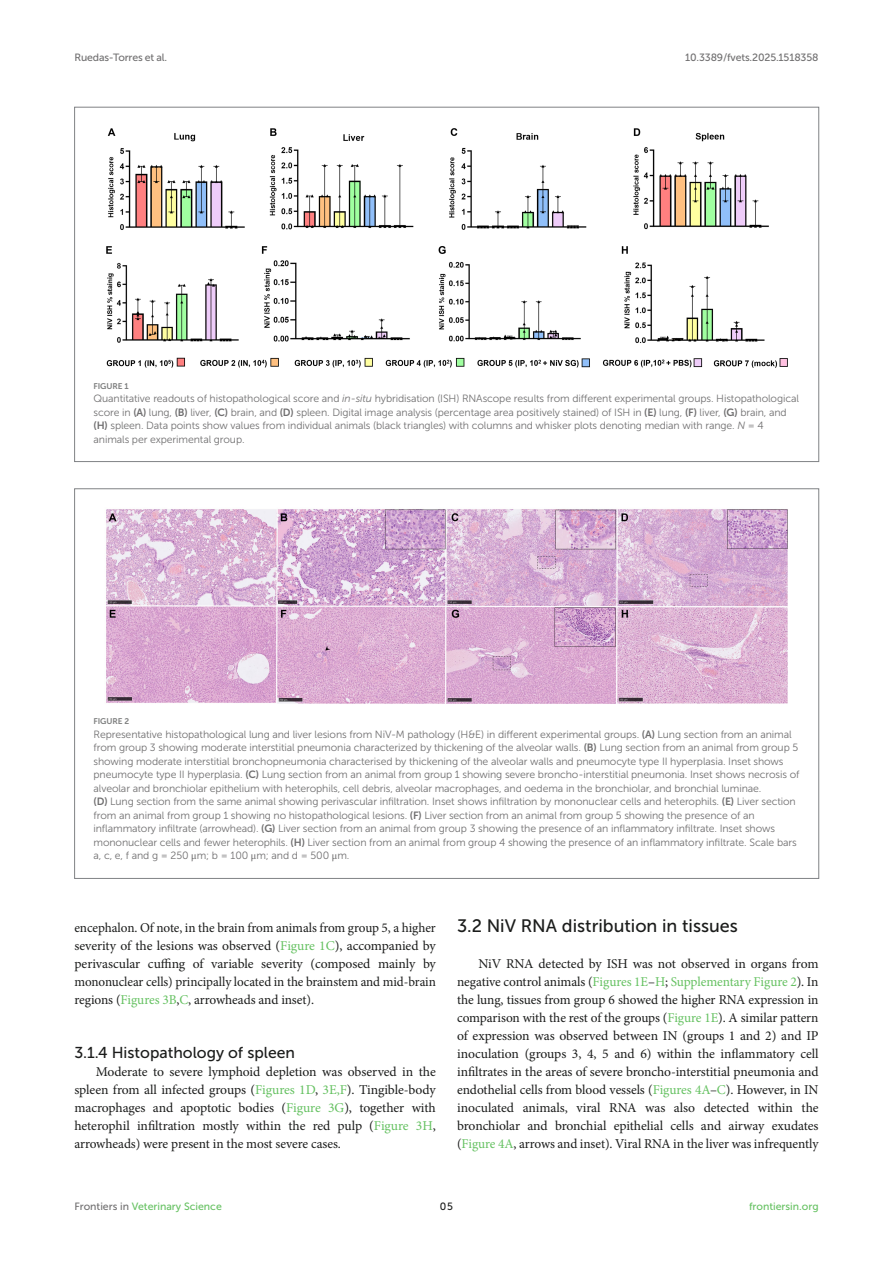
<style>
.page{position:relative;width:893px;height:1263px;background:#fff}
.page>*{position:absolute;margin:0;border:0;box-sizing:border-box;transform-origin:0 0}
.HEAD_2{font:18px "Museo Sans 500";color:#1b1c1b}
.HEAD_3{font:15.75px "Museo Sans 500";color:#1b1c1b}
.TEXT{font:13.5px/18px "Minion Pro";letter-spacing:-.005em;color:#1b1c1b;text-align:justify}
.FIG_LEG{font:10.5px/13.5px "Museo Sans 300";letter-spacing:-.01em;color:#706f70}
.t1{font:10.5px "Museo Sans 500";letter-spacing:-.015em;color:#706f70}
.t2{font:10.5px "Museo Sans 500";color:#65c161}
.t3{font:10.5px "Museo Sans 500";color:#1b1c1b}
.FIG_HD{font:8.25px "Museo Sans 700";letter-spacing:-.01em;color:#7e7f7f}
.s1{font-style:italic}
.s2{font-family:"Museo Sans 700"}
.s3{font-family:"STIX General"}
.s4{color:#65c161}
.s5{color:#706f70}
</style>
<div class="page">
<img style="left:106px;top:128px;width:682px;height:240px">
<img style="left:106px;top:509px;width:682px;height:195px">
<p class="t1" style="left:74px;top:52px;width:94px">Ruedas-Torres et al.</p>
<p class="t1" style="left:685px;top:52px;width:135px">10.3389/fvets.2025.1518358</p>
<p class="FIG_HD" style="left:94px;top:381px;width:37px">FIGURE 1</p>
<p class="FIG_LEG" style="left:94px;top:392px;width:707px">Quantitative readouts of histopathological score and <span class="s1">in-situ</span> hybridisation (ISH) RNAscope results from different experimental groups. Histopathological score in <span class="s2">(A)</span> lung, <span class="s2">(B)</span> liver, <span class="s2">(C)</span> brain, and <span class="s2">(D)</span> spleen. Digital image analysis (percentage area positively stained) of ISH in <span class="s2">(E)</span> lung, <span class="s2">(F)</span> liver, <span class="s2">(G)</span> brain, and <span class="s2">(H)</span> spleen. Data points show values from individual animals (black triangles) with columns and whisker plots denoting median with range. <span class="s1">N</span> = 4 animals per experimental group.</p>
<p class="FIG_HD" style="left:94px;top:717px;width:37px">FIGURE 2</p>
<p class="FIG_LEG" style="left:94px;top:728px;width:707px">Representative histopathological lung and liver lesions from NiV-M pathology (H&amp;E) in different experimental groups. <span class="s2">(A)</span> Lung section from an animal from group 3 showing moderate interstitial pneumonia characterized by thickening of the alveolar walls. <span class="s2">(B)</span> Lung section from an animal from group 5 showing moderate interstitial bronchopneumonia characterised by thickening of the alveolar walls and pneumocyte type II hyperplasia. Inset shows pneumocyte type II hyperplasia. <span class="s2">(C)</span> Lung section from an animal from group 1 showing severe broncho-interstitial pneumonia. Inset shows necrosis of alveolar and bronchiolar epithelium with heterophils, cell debris, alveolar macrophages, and oedema in the bronchiolar, and bronchial luminae.<br><span class="s2">(D)</span> Lung section from the same animal showing perivascular infiltration. Inset shows infiltration by mononuclear cells and heterophils. <span class="s2">(E)</span> Liver section from an animal from group 1 showing no histopathological lesions. <span class="s2">(F)</span> Liver section from an animal from group 5 showing the presence of an inflammatory infiltrate (arrowhead). <span class="s2">(G)</span> Liver section from an animal from group 3 showing the presence of an inflammatory infiltrate. Inset shows mononuclear cells and fewer heterophils. <span class="s2">(H)</span> Liver section from an animal from group 4 showing the presence of an inflammatory infiltrate. Scale bars a, c, e, f and g = 250 <span class="s3">μ</span>m; b = 100 <span class="s3">μ</span>m; and d = 500 <span class="s3">μ</span>m.</p>
<p class="TEXT" style="left:74px;top:919px;width:363px">encephalon. Of note, in the brain from animals from group 5, a higher severity of the lesions was observed (<span class="s4">Figure 1C</span>), accompanied by perivascular cuffing of variable severity (composed mainly by mononuclear cells) principally located in the brainstem and mid-brain regions (<span class="s4">Figures 3B</span>,<span class="s4">C</span>, arrowheads and inset).</p>
<p class="HEAD_3" style="left:74px;top:1044px;width:222px">3.1.4 Histopathology of spleen</p>
<p class="TEXT" style="left:74px;top:1063px;width:363px;text-indent:21px">Moderate to severe lymphoid depletion was observed in the spleen from all infected groups (<span class="s4">Figures 1D</span>, <span class="s4">3E,F</span>). Tingible-body macrophages and apoptotic bodies (<span class="s4">Figure 3G</span>), together with heterophil infiltration mostly within the red pulp (<span class="s4">Figure 3H</span>, arrowheads) were present in the most severe cases.</p>
<p class="HEAD_2" style="left:457px;top:916px;width:282px">3.2 NiV RNA distribution in tissues</p>
<p class="TEXT" style="left:457px;top:955px;width:363px;text-indent:21px">NiV RNA detected by ISH was not observed in organs from negative control animals (<span class="s4">Figures 1E</span>–<span class="s4">H</span>; <span class="s4">Supplementary Figure 2</span>). In the lung, tissues from group 6 showed the higher RNA expression in comparison with the rest of the groups (<span class="s4">Figure 1E</span>). A similar pattern of expression was observed between IN (groups 1 and 2) and IP inoculation (groups 3, 4, 5 and 6) within the inflammatory cell infiltrates in the areas of severe broncho-interstitial pneumonia and endothelial cells from blood vessels (<span class="s4">Figures 4A</span>–<span class="s4">C</span>). However, in IN inoculated animals, viral RNA was also detected within the bronchiolar and bronchial epithelial cells and airway exudates (<span class="s4">Figure 4A</span>, arrows and inset). Viral RNA in the liver was infrequently</p>
<p class="t2" style="left:74px;top:1200px;width:149px"><span class="s5">Frontiers in</span> Veterinary Science</p>
<p class="t3" style="left:440px;top:1200px;width:14px">05</p>
<p class="t2" style="left:749px;top:1200px;width:71px">frontiersin.org</p>
</div>
